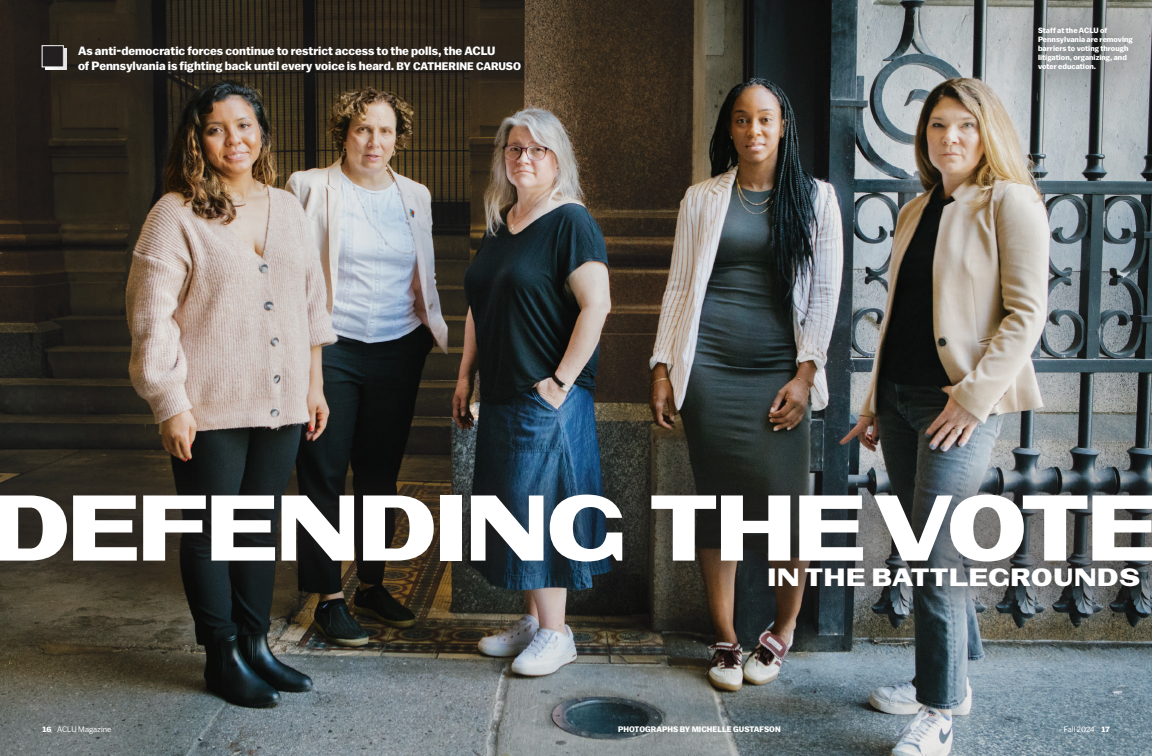
<style>
.page{position:relative;width:1152px;height:756px;background:#fff}
.page>*{position:absolute;margin:0;border:0;box-sizing:border-box;transform-origin:0 0}
.t1{font:700 93px "VTC Marsha";letter-spacing:-.02em;color:#fff;scale:1.09 1}
.t2{font:700 25px "VTC Marsha";letter-spacing:.03em;color:#fff;scale:1.09 1}
.t3{font:700 12px/15px "Balto";color:#fff}
.t4{font:700 8px "Balto";letter-spacing:.005em;color:#fff}
.t5{font:8px "Balto";letter-spacing:.01em;color:#fff}
.t6{font:700 7.6px/9px "Balto";letter-spacing:.005em;color:#fff}
.s1{font-size:11px}
.s2{font-weight:700}
</style>
<div class="page">
<img style="left:0;top:0;width:1152px;height:756px">
<div style="left:0;top:456px;width:1152px;height:170px;background:#231f20;opacity:.5"></div>
<div style="left:41px;top:8px;width:518px;height:103px;background:#231f20;opacity:.5"></div>
<div style="left:1000px;top:0;width:152px;height:110px;background:#231f20;opacity:.25"></div>
<p class="t3" style="left:78px;top:43px;width:444px">As anti-democratic forces continue to restrict access to the polls, the ACLU<br>of Pennsylvania is fighting back until every voice is heard. <span class="s1">BY CATHERINE CARUSO</span></p>
<p class="t6" style="left:1038px;top:26px;width:96px">Staff at the ACLU of<br>Pennsylvania are removing barriers to voting through litigation, organizing, and voter education.</p>
<h1 class="t1" style="left:-9px;top:464px;width:1073px">DEFENDING THE VOTE</h1>
<h2 class="t2" style="left:767px;top:560px;width:343px">IN THE BATTLEGROUNDS</h2>
<p class="t5" style="left:42px;top:724px;width:71px"><span class="s2">16</span> ACLU Magazine</p>
<p class="t4" style="left:618px;top:725px;width:164px">PHOTOGRAPHS BY MICHELLE GUSTAFSON</p>
<p class="t5" style="left:1064px;top:724px;width:47px">Fall 2024 <span class="s2">17</span></p>
</div>
